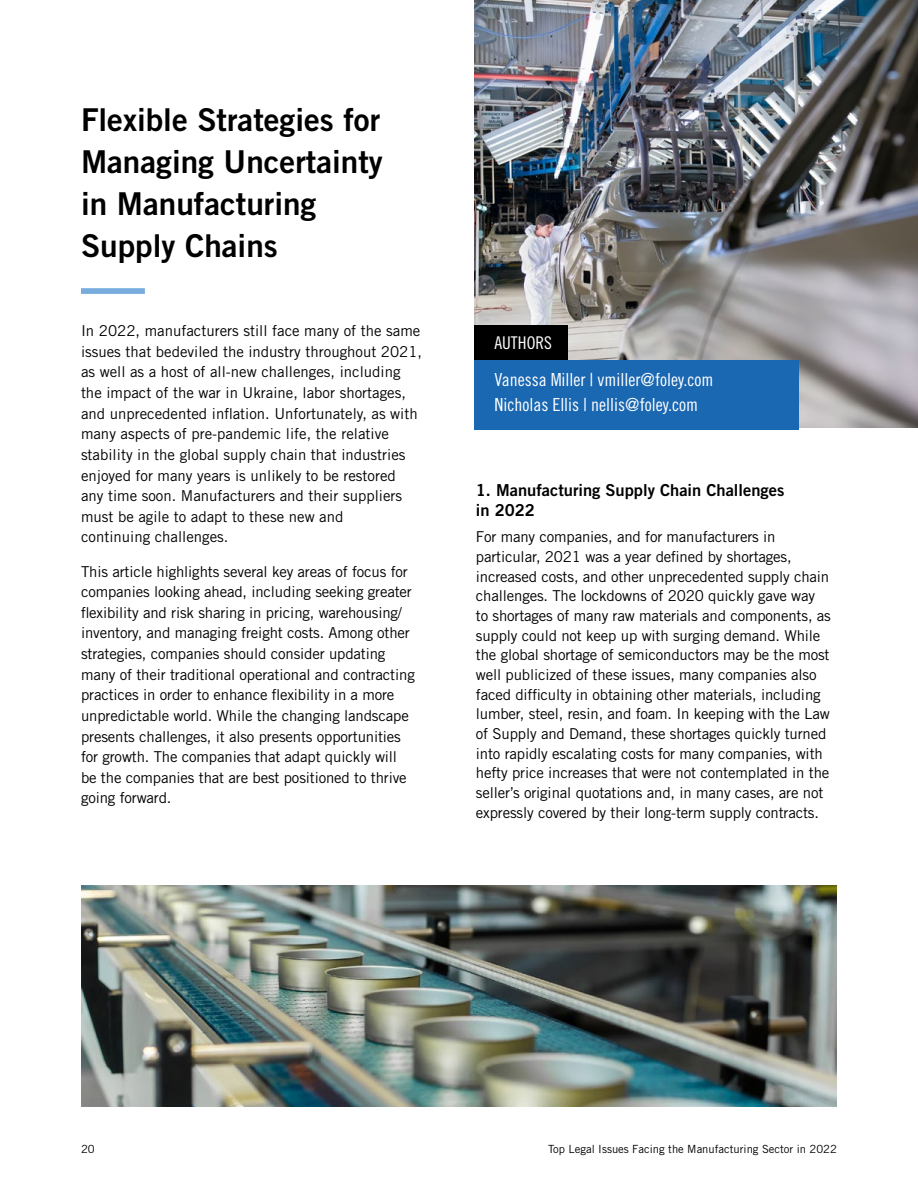
<style>
.page{position:relative;width:918px;height:1188px;background:#fff}
.page>*{position:absolute;margin:0;border:0;box-sizing:border-box;transform-origin:0 0}
.t1{font:31.5px/42px "Trade Gothic LT Std Bd 2";color:#000}
.t2{font:18px/25.5px "Trade Gothic LT Std Cn 18";color:#fff}
.t3{font:17.55px "Trade Gothic LT Std Cn 18";color:#fff}
.t4{font:16.5px/20.2px "Trade Gothic LT Std Bd 2";color:#000}
.t5{font:15px/20.7px "Trade Gothic LT Std";letter-spacing:-.01em;color:#000}
.t6{font:11.25px "Trade Gothic LT Std";color:#000}
</style>
<div class="page">
<img style="left:475px;top:0;width:443px;height:427px">
<img style="left:81px;top:886px;width:756px;height:221px">
<div style="left:475px;top:326px;width:93px;height:34px;background:#000"></div>
<div style="left:475px;top:360px;width:324px;height:70px;background:#1a67b2"></div>
<div style="left:81px;top:288px;width:64px;height:6px;background:#78acdd"></div>
<h1 class="t1" style="left:81px;top:98px;width:303px">Flexible Strategies for<br>Managing Uncertainty in Manufacturing<br>Supply Chains</h1>
<p class="t5" style="left:81px;top:320px;width:343px">In 2022, manufacturers still face many of the same issues that bedeviled the industry throughout 2021, as well as a host of all-new challenges, including the impact of the war in Ukraine, labor shortages, and unprecedented inflation. Unfortunately, as with many aspects of pre-pandemic life, the relative stability in the global supply chain that industries enjoyed for many years is unlikely to be restored<br>any time soon. Manufacturers and their suppliers must be agile to adapt to these new and<br>continuing challenges.</p>
<p class="t5" style="left:81px;top:561px;width:335px">This article highlights several key areas of focus for companies looking ahead, including seeking greater flexibility and risk sharing in pricing, warehousing/ inventory, and managing freight costs. Among other strategies, companies should consider updating many of their traditional operational and contracting practices in order to enhance flexibility in a more unpredictable world. While the changing landscape presents challenges, it also presents opportunities for growth. The companies that adapt quickly will be the companies that are best positioned to thrive going forward.</p>
<p class="t3" style="left:494px;top:332px;width:59px">AUTHORS</p>
<p class="t2" style="left:494px;top:367px;width:221px">Vanessa Miller | vmiller@foley.com<br>Nicholas Ellis | nellis@foley.com</p>
<p class="t4" style="left:476px;top:479px;width:310px">1. Manufacturing Supply Chain Challenges in 2022</p>
<p class="t5" style="left:476px;top:527px;width:357px;line-height:19.6px">For many companies, and for manufacturers in particular, 2021 was a year defined by shortages, increased costs, and other unprecedented supply chain challenges. The lockdowns of 2020 quickly gave way to shortages of many raw materials and components, as supply could not keep up with surging demand. While the global shortage of semiconductors may be the most well publicized of these issues, many companies also faced difficulty in obtaining other materials, including lumber, steel, resin, and foam. In keeping with the Law of Supply and Demand, these shortages quickly turned into rapidly escalating costs for many companies, with hefty price increases that were not contemplated in the seller’s original quotations and, in many cases, are not expressly covered by their long-term supply contracts.</p>
<p class="t6" style="left:81px;top:1142px;width:15px">20</p>
<p class="t6" style="left:548px;top:1142px;width:290px">Top Legal Issues Facing the Manufacturing Sector in 2022</p>
</div>
